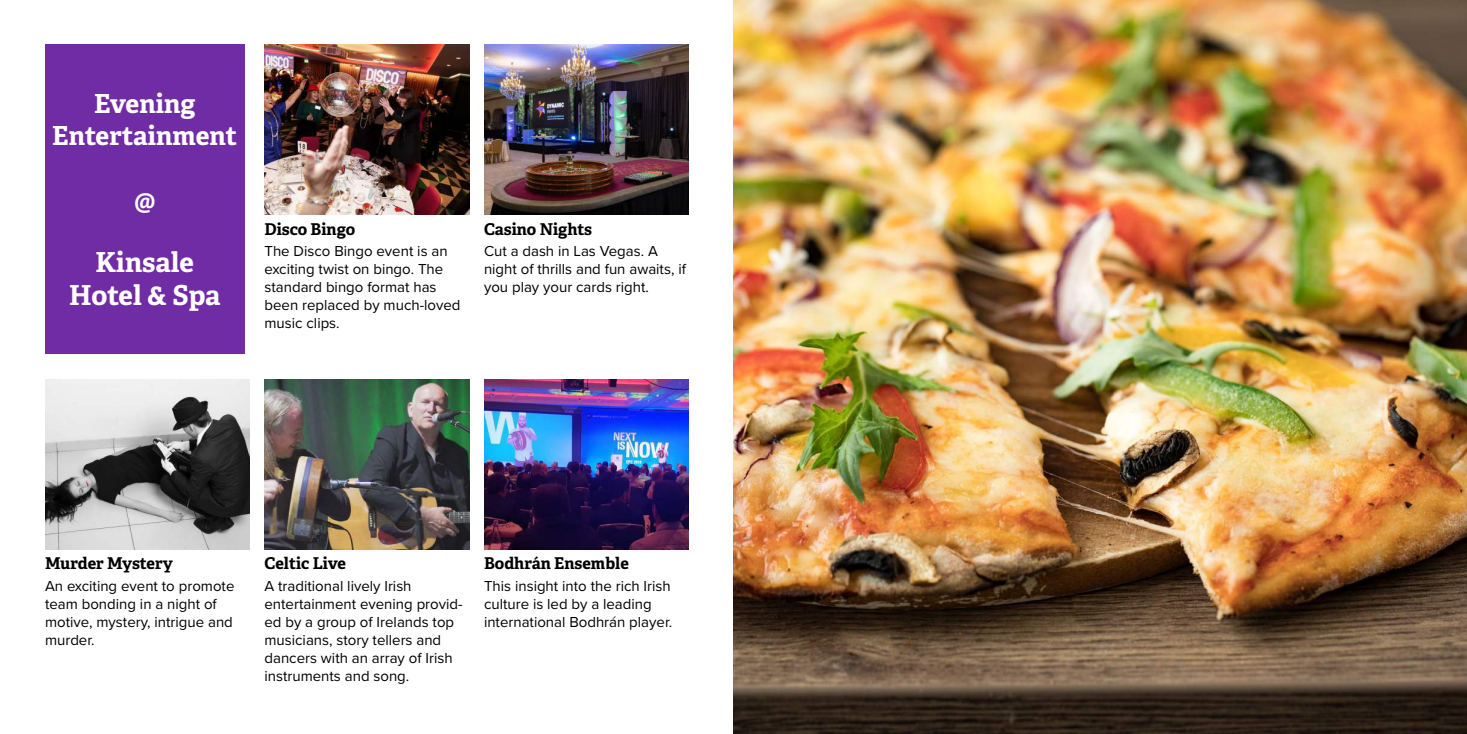
<style>
.page{position:relative;width:1467px;height:734px;background:#fff}
.page>*{position:absolute;margin:0;border:0;box-sizing:border-box;transform-origin:0 0}
.t1{font:700 27.5px/33px "Adelle";color:#fff;text-align:center}
.t2{font:700 26.25px/31.5px "Adelle";color:#fff;text-align:center}
.t3{font:700 16.25px "Adelle";color:#000}
.t4{font:15px/18px "Proxima Nova";color:#000}
</style>
<div class="page">
<img style="left:264px;top:44px;width:205px;height:170px">
<img style="left:484px;top:44px;width:204px;height:170px">
<img style="left:45px;top:379px;width:204px;height:170px">
<img style="left:264px;top:379px;width:205px;height:170px">
<img style="left:484px;top:379px;width:204px;height:170px">
<div style="left:45px;top:44px;width:199px;height:310px;background:#702ca4"></div>
<img style="left:733px;top:0;width:734px;height:733px">
<h2 class="t2" style="left:52px;top:90px;width:186px">Evening<br>Entertainment</h2>
<h2 class="t2" style="left:134px;top:184px;width:24px">@</h2>
<h1 class="t1" style="left:69px;top:248px;width:153px">Kinsale<br>Hotel &amp; Spa</h1>
<p class="t3" style="left:264px;top:222px;width:92px">Disco Bingo</p>
<p class="t3" style="left:484px;top:222px;width:110px">Casino Nights</p>
<p class="t4" style="left:264px;top:243px;width:198px">The Disco Bingo event is an exciting twist on bingo. The standard bingo format has been replaced by much-loved music clips.</p>
<p class="t4" style="left:484px;top:243px;width:203px">Cut a dash in Las Vegas. A night of thrills and fun awaits, if you play your cards right.</p>
<p class="t3" style="left:45px;top:556px;width:129px">Murder Mystery</p>
<p class="t4" style="left:45px;top:577px;width:191px">An exciting event to promote team bonding in a night of motive, mystery, intrigue and murder.</p>
<p class="t3" style="left:264px;top:556px;width:83px">Celtic Live</p>
<p class="t3" style="left:484px;top:556px;width:146px">Bodhrán Ensemble</p>
<p class="t4" style="left:264px;top:577px;width:200px">A traditional lively Irish entertainment evening provid&shy;ed by a group of Irelands top musicians, story tellers and dancers with an array of Irish instruments and song.</p>
<p class="t4" style="left:484px;top:577px;width:190px">This insight into the rich Irish culture is led by a leading international Bodhrán player.</p>
</div>
